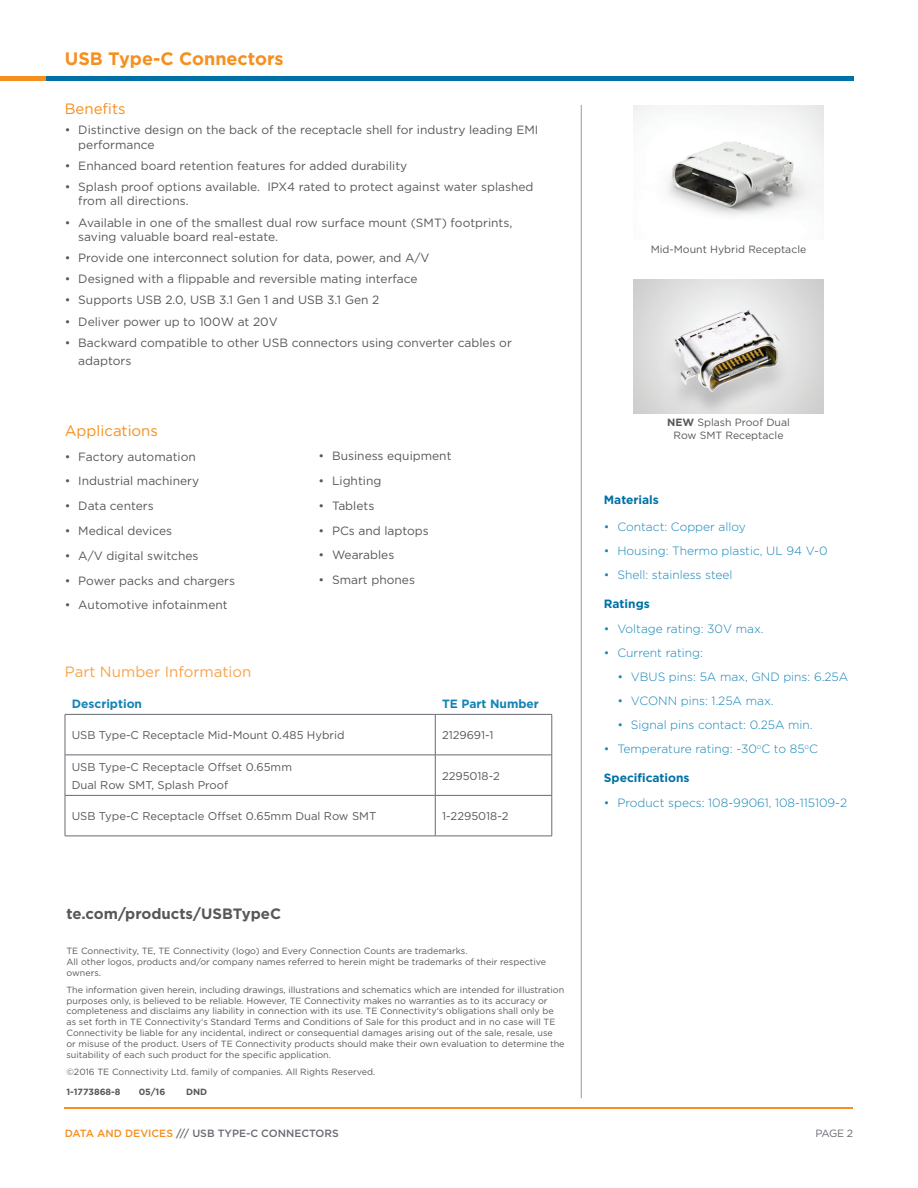
<style>
.page{position:relative;width:918px;height:1188px;background:#fff}
.page>*{position:absolute;margin:0;border:0;box-sizing:border-box;transform-origin:0 0}
.t1{font:700 18px "Gotham";color:#f68f1e}
.t2{font:700 15px "Gotham";color:#57585a}
.t3{font:15px "Gotham";color:#f9a449}
.t4{font:15px "Gotham";color:#f68f1e}
.t5{font:12px/14.4px "Gotham";color:#57585a}
.t6{font:300 12px "Gotham";color:#1384b4}
.t7{font:700 12px "Gotham";color:#0071a7}
.t8{font:700 12px "Gotham";color:#1384b4}
.t9{font:11.25px/18px "Gotham";color:#57585a}
.t10{font:10.5px/12.6px "Gotham";color:#57585a;text-align:center}
.t11{font:500 10.5px "Gotham";color:#696b73}
.t12{font:10.5px "Gotham";color:#696b73}
.t13{font:9px/10.8px "Gotham";color:#57585a}
.t14{font:700 9px "Gotham";color:#57585a}
.s1{font-weight:700}
.s2{color:#f68f1e}
</style>
<div class="page">
<img style="left:634px;top:105px;width:189px;height:111px">
<img style="left:634px;top:279px;width:189px;height:135px">
<hr style="left:65px;top:1107px;width:788px;height:1px;background:#f68f1e">
<div style="left:0;top:76px;width:47px;height:5px;background:#f68f1e"></div>
<div style="left:46px;top:76px;width:807px;height:5px;background:#0071a7"></div>
<hr style="left:581px;top:105px;width:1px;height:993px;background:#9a9ca3">
<hr style="left:65px;top:714px;width:370px;height:1px;background:#696b73">
<hr style="left:65px;top:715px;width:1px;height:40px;background:#696b73">
<hr style="left:435px;top:714px;width:117px;height:1px;background:#696b73">
<hr style="left:435px;top:715px;width:1px;height:40px;background:#696b73">
<hr style="left:552px;top:715px;width:1px;height:40px;background:#696b73">
<hr style="left:65px;top:755px;width:370px;height:1px;background:#696b73">
<hr style="left:65px;top:755px;width:1px;height:40px;background:#696b73">
<hr style="left:435px;top:755px;width:117px;height:1px;background:#696b73">
<hr style="left:435px;top:755px;width:1px;height:40px;background:#696b73">
<hr style="left:552px;top:755px;width:1px;height:40px;background:#696b73">
<hr style="left:65px;top:795px;width:370px;height:1px;background:#696b73">
<hr style="left:65px;top:796px;width:1px;height:40px;background:#696b73">
<hr style="left:435px;top:795px;width:117px;height:1px;background:#696b73">
<hr style="left:435px;top:796px;width:1px;height:40px;background:#696b73">
<hr style="left:552px;top:796px;width:1px;height:40px;background:#696b73">
<hr style="left:65px;top:836px;width:370px;height:1px;background:#696b73">
<hr style="left:435px;top:836px;width:117px;height:1px;background:#696b73">
<h1 class="t1" style="left:65px;top:46px;width:220px">USB Type-C Connectors</h1>
<h2 class="t4" style="left:65px;top:99px;width:62px">Benefits</h2>
<h3 class="t5" style="left:78px;top:123px;width:462px;text-indent:-14px">• Distinctive design on the back of the receptacle shell for industry leading EMI performance</h3>
<h3 class="t5" style="left:65px;top:158px;width:344px">• Enhanced board retention features for added durability</h3>
<h3 class="t5" style="left:78px;top:179px;width:457px;text-indent:-14px">• Splash proof options available. IPX4 rated to protect against water splashed from all directions.</h3>
<h3 class="t5" style="left:78px;top:215px;width:436px;text-indent:-14px">• Available in one of the smallest dual row surface mount (SMT) footprints, saving valuable board real-estate.</h3>
<h3 class="t5" style="left:65px;top:250px;width:366px">• Provide one interconnect solution for data, power, and A/V</h3>
<h3 class="t5" style="left:65px;top:272px;width:354px">• Designed with a flippable and reversible mating interface</h3>
<h3 class="t5" style="left:65px;top:293px;width:316px">• Supports USB 2.0, USB 3.1 Gen 1 and USB 3.1 Gen 2</h3>
<h3 class="t5" style="left:65px;top:314px;width:214px">• Deliver power up to 100W at 20V</h3>
<h3 class="t5" style="left:78px;top:333px;width:435px;line-height:18px;text-indent:-14px">• Backward compatible to other USB connectors using converter cables or adaptors</h3>
<h2 class="t4" style="left:65px;top:421px;width:95px">Applications</h2>
<h3 class="t5" style="left:65px;top:449px;width:133px">• Factory automation</h3>
<h3 class="t5" style="left:65px;top:474px;width:136px">• Industrial machinery</h3>
<h3 class="t5" style="left:65px;top:499px;width:90px">• Data centers</h3>
<h3 class="t5" style="left:65px;top:523px;width:109px">• Medical devices</h3>
<h3 class="t5" style="left:65px;top:548px;width:135px">• A/V digital switches</h3>
<h3 class="t5" style="left:65px;top:573px;width:172px">• Power packs and chargers</h3>
<h3 class="t5" style="left:65px;top:598px;width:164px">• Automotive infotainment</h3>
<h2 class="t3" style="left:65px;top:662px;width:188px">Part Number Information</h2>
<h3 class="t5" style="left:319px;top:449px;width:134px">• Business equipment</h3>
<h3 class="t5" style="left:319px;top:473px;width:64px">• Lighting</h3>
<h3 class="t5" style="left:319px;top:498px;width:57px">• Tablets</h3>
<h3 class="t5" style="left:319px;top:523px;width:112px">• PCs and laptops</h3>
<h3 class="t5" style="left:319px;top:548px;width:77px">• Wearables</h3>
<h3 class="t5" style="left:319px;top:572px;width:98px">• Smart phones</h3>
<h3 class="t8" style="left:72px;top:695px;width:72px">Description</h3>
<h3 class="t8" style="left:442px;top:695px;width:98px">TE Part Number</h3>
<p class="t9" style="left:72px;top:726px;width:274px">USB Type-C Receptacle Mid-Mount 0.485 Hybrid</p>
<p class="t9" style="left:442px;top:726px;width:53px">2129691-1</p>
<p class="t9" style="left:72px;top:757px;width:222px">USB Type-C Receptacle Offset 0.65mm<br>Dual Row SMT, Splash Proof</p>
<p class="t9" style="left:442px;top:766px;width:60px">2295018-2</p>
<p class="t9" style="left:72px;top:807px;width:306px">USB Type-C Receptacle Offset 0.65mm Dual Row SMT</p>
<p class="t9" style="left:442px;top:807px;width:68px">1-2295018-2</p>
<h2 class="t2" style="left:66px;top:904px;width:216px">te.com/products/USBTypeC</h2>
<p class="t13" style="left:66px;top:945px;width:481px">TE Connectivity, TE, TE Connectivity (logo) and Every Connection Counts are trademarks.<br>All other logos, products and/or company names referred to herein might be trademarks of their respective owners.</p>
<p class="t13" style="left:66px;top:984px;width:500px">The information given herein, including drawings, illustrations and schematics which are intended for illustration purposes only, is believed to be reliable. However, TE Connectivity makes no warranties as to its accuracy or completeness and disclaims any liability in connection with its use. TE Connectivity‘s obligations shall only be as set forth in TE Connectivity‘s Standard Terms and Conditions of Sale for this product and in no case will TE Connectivity be liable for any incidental, indirect or consequential damages arising out of the sale, resale, use or misuse of the product. Users of TE Connectivity products should make their own evaluation to determine the suitability of each such product for the specific application.</p>
<p class="t13" style="left:66px;top:1066px;width:310px">©2016 TE Connectivity Ltd. family of companies. All Rights Reserved.</p>
<p class="t14" style="left:66px;top:1086px;width:56px">1-1773868-8</p>
<p class="t14" style="left:139px;top:1086px;width:28px">05/16</p>
<p class="t14" style="left:186px;top:1086px;width:23px">DND</p>
<p class="t10" style="left:651px;top:243px;width:157px">Mid-Mount Hybrid Receptacle</p>
<p class="t10" style="left:667px;top:416px;width:124px"><span class="s1">NEW</span> Splash Proof Dual<br>Row SMT Receptacle</p>
<h3 class="t7" style="left:604px;top:492px;width:57px">Materials</h3>
<h3 class="t6" style="left:604px;top:519px;width:143px">• Contact: Copper alloy</h3>
<h3 class="t6" style="left:604px;top:543px;width:225px">• Housing: Thermo plastic, UL 94 V-0</h3>
<h3 class="t6" style="left:604px;top:567px;width:130px">• Shell: stainless steel</h3>
<h3 class="t7" style="left:604px;top:596px;width:47px">Ratings</h3>
<h3 class="t6" style="left:604px;top:621px;width:161px">• Voltage rating: 30V max.</h3>
<h3 class="t6" style="left:604px;top:645px;width:101px">• Current rating:</h3>
<h3 class="t6" style="left:617px;top:669px;width:232px">• VBUS pins: 5A max, GND pins: 6.25A</h3>
<h3 class="t6" style="left:617px;top:693px;width:158px">• VCONN pins: 1.25A max.</h3>
<h3 class="t6" style="left:617px;top:717px;width:197px">• Signal pins contact: 0.25A min.</h3>
<h3 class="t6" style="left:604px;top:741px;width:216px">• Temperature rating: -30<sup>o</sup>C to 85<sup>o</sup>C</h3>
<h3 class="t7" style="left:604px;top:770px;width:87px">Specifications</h3>
<h3 class="t6" style="left:604px;top:795px;width:245px">• Product specs: 108-99061, 108-115109-2</h3>
<p class="t11" style="left:65px;top:1126px;width:275px"><span class="s2">DATA AND DEVICES</span> /// USB TYPE-C CONNECTORS</p>
<p class="t12" style="left:815px;top:1127px;width:39px">PAGE 2</p>
</div>
